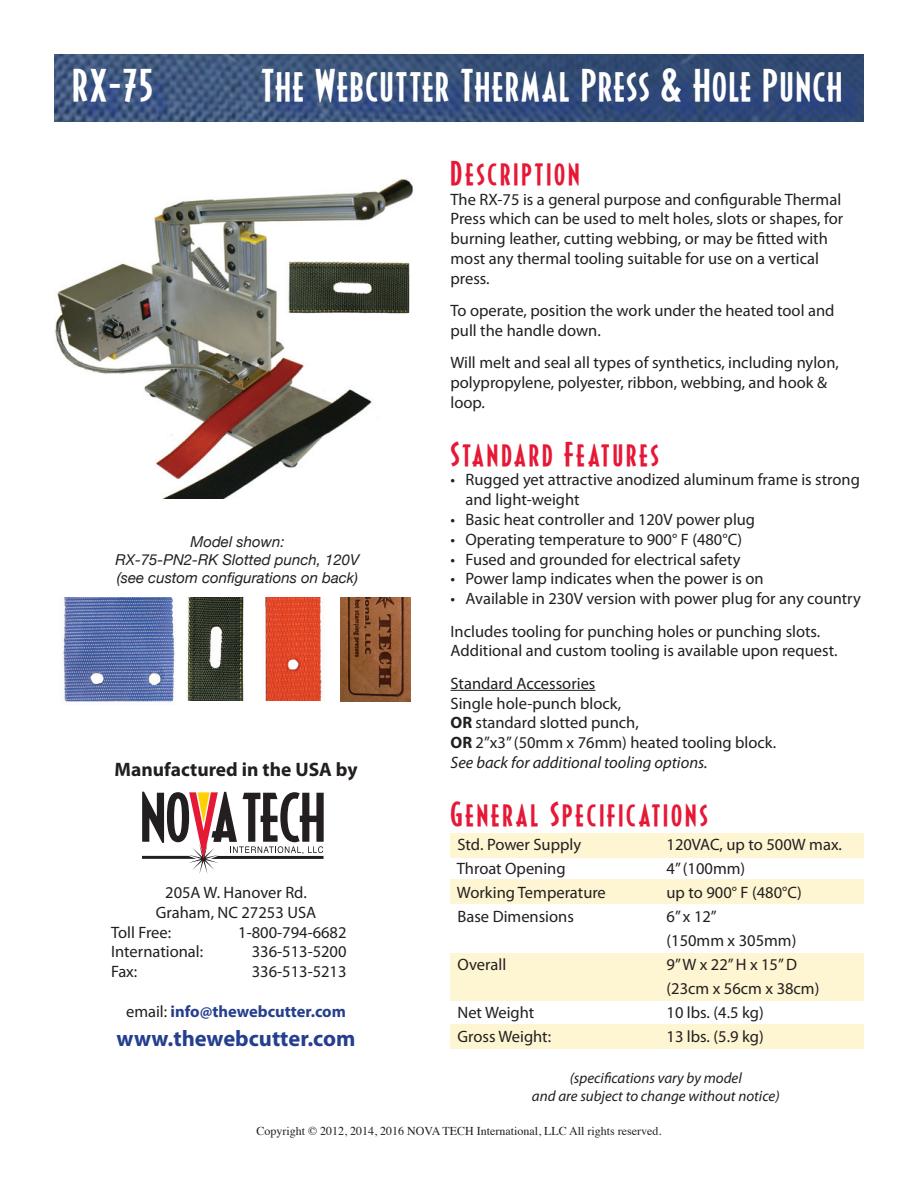
<style>
.page{position:relative;width:918px;height:1188px;background:#fff}
.page>*{position:absolute;margin:0;border:0;box-sizing:border-box;transform-origin:0 0}
.t1{font:42px "Decotura ICG";letter-spacing:.04em;color:#fff}
.t2{font:31.5px "Decotura ICG";letter-spacing:.09em;color:#e51836}
.t3{font:700 22.5px "Myriad Pro";color:#253f8e}
.t4{font:700 19.5px "Myriad Pro";color:#231f20}
.t5{font:16.5px/19.8px "Myriad Pro";color:#231f20}
.t6{font:700 16.5px "Myriad Pro";color:#253f8e}
.t7{font:italic 15px/18px "Helvetica Neue";color:#231f20;text-align:center}
.t8{font:italic 15px/18px "Myriad Pro";color:#231f20;text-align:center}
.t9{font:12px "Times";color:#231f20}
.s1{font-weight:700}
.s2{font-style:italic}
.s3{font-weight:400;color:#231f20}
</style>
<div class="page">
<img style="left:340px;top:597px;width:70px;height:104px">
<img style="left:265px;top:597px;width:57px;height:104px">
<img style="left:187px;top:597px;width:57px;height:104px">
<img style="left:63px;top:597px;width:112px;height:105px">
<svg style="left:142px;top:792px;width:182px;height:82px"></svg>
<img style="left:54px;top:54px;width:810px;height:67px">
<div style="left:79px;top:74px;width:784px;height:49px;background:#253f8e;opacity:.75"></div>
<div style="left:451px;top:833px;width:413px;height:25px;background:#fef5d2"></div>
<div style="left:451px;top:879px;width:413px;height:25px;background:#fef5d2"></div>
<div style="left:451px;top:953px;width:413px;height:48px;background:#fef5d2"></div>
<div style="left:451px;top:1024px;width:413px;height:24px;background:#fef5d2"></div>
<hr style="left:451px;top:690px;width:144px;height:1px;background:#231f20">
<img style="left:55px;top:179px;width:358px;height:319px">
<h1 class="t1" style="left:73px;top:60px;width:82px">RX-75</h1>
<h1 class="t1" style="left:261px;top:60px;width:583px">The Webcutter Thermal Press &amp; Hole Punch</h1>
<h2 class="t2" style="left:451px;top:154px;width:131px">Description</h2>
<p class="t5" style="left:451px;top:189px;width:394px">The RX-75 is a general purpose and configurable Thermal Press which can be used to melt holes, slots or shapes, for burning leather, cutting webbing, or may be fitted with most any thermal tooling suitable for use on a vertical press.</p>
<p class="t5" style="left:451px;top:300px;width:385px">To operate, position the work under the heated tool and pull the handle down.</p>
<p class="t5" style="left:451px;top:353px;width:390px">Will melt and seal all types of synthetics, including nylon, polypropylene, polyester, ribbon, webbing, and hook &amp; loop.</p>
<h2 class="t2" style="left:451px;top:434px;width:210px">Standard Features</h2>
<p class="t5" style="left:466px;top:470px;width:396px;text-indent:-15px">• Rugged yet attractive anodized aluminum frame is strong and light-weight</p>
<p class="t5" style="left:451px;top:509px;width:306px">• Basic heat controller and 120V power plug</p>
<p class="t5" style="left:451px;top:529px;width:293px">• Operating temperature to 900° F (480°C)</p>
<p class="t5" style="left:451px;top:549px;width:291px">• Fused and grounded for electrical safety</p>
<p class="t5" style="left:451px;top:569px;width:315px">• Power lamp indicates when the power is on</p>
<p class="t5" style="left:451px;top:582px;width:412px;line-height:32.4px">• Available in 230V version with power plug for any country<br>Includes tooling for punching holes or punching slots.</p>
<p class="t5" style="left:451px;top:634px;width:388px;line-height:32.4px">Additional and custom tooling is available upon request.<br>Standard Accessories</p>
<p class="t5" style="left:451px;top:693px;width:327px">Single hole-punch block,<br><span class="s1">OR</span> standard slotted punch,<br><span class="s1">OR</span> 2”x3” (50mm x 76mm) heated tooling block.<br><span class="s2">See back for additional tooling options.</span></p>
<h2 class="t2" style="left:451px;top:794px;width:259px">General Specifications</h2>
<p class="t5" style="left:458px;top:834px;width:125px">Std. Power Supply</p>
<p class="t5" style="left:667px;top:834px;width:177px">120VAC, up to 500W max.</p>
<p class="t5" style="left:457px;top:858px;width:110px">Throat Opening</p>
<p class="t5" style="left:667px;top:858px;width:80px">4” (100mm)</p>
<p class="t5" style="left:457px;top:882px;width:150px">Working Temperature</p>
<p class="t5" style="left:667px;top:882px;width:137px">up to 900° F (480°C)</p>
<p class="t5" style="left:458px;top:906px;width:118px">Base Dimensions</p>
<p class="t5" style="left:667px;top:904px;width:131px;line-height:24px">6” x 12”<br>(150mm x 305mm)</p>
<p class="t5" style="left:458px;top:954px;width:50px">Overall</p>
<p class="t5" style="left:667px;top:952px;width:154px;line-height:24px">9” W x 22” H x 15” D (23cm x 56cm x 38cm)</p>
<p class="t5" style="left:458px;top:1002px;width:78px">Net Weight</p>
<p class="t5" style="left:667px;top:1002px;width:99px">10 lbs. (4.5 kg)</p>
<p class="t5" style="left:458px;top:1026px;width:95px">Gross Weight:</p>
<p class="t5" style="left:667px;top:1026px;width:99px">13 lbs. (5.9 kg)</p>
<p class="t8" style="left:532px;top:1069px;width:249px">(specifications vary by model<br>and are subject to change without notice)</p>
<p class="t9" style="left:257px;top:1120px;width:406px">Copyright © 2012, 2014, 2016 NOVA TECH International, LLC All rights reserved.</p>
<p class="t7" style="left:116px;top:534px;width:245px">Model shown:<br>RX-75-PN2-RK Slotted punch, 120V (see custom configurations on back)</p>
<p class="t4" style="left:115px;top:756px;width:245px">Manufactured in the USA by</p>
<p class="t5" style="left:165px;top:882px;width:143px">205A W. Hanover Rd.</p>
<p class="t5" style="left:156px;top:902px;width:162px">Graham, NC 27253 USA</p>
<p class="t5" style="left:111px;top:922px;width:62px">Toll Free:</p>
<p class="t5" style="left:238px;top:922px;width:110px">1-800-794-6682</p>
<p class="t5" style="left:111px;top:942px;width:94px">International:</p>
<p class="t5" style="left:252px;top:942px;width:96px">336-513-5200</p>
<p class="t5" style="left:111px;top:961px;width:28px">Fax:</p>
<p class="t5" style="left:252px;top:961px;width:96px">336-513-5213</p>
<p class="t6" style="left:126px;top:1000px;width:221px"><span class="s3">email:</span> info@thewebcutter.com</p>
<h3 class="t3" style="left:117px;top:1023px;width:240px">www.thewebcutter.com</h3>
</div>
